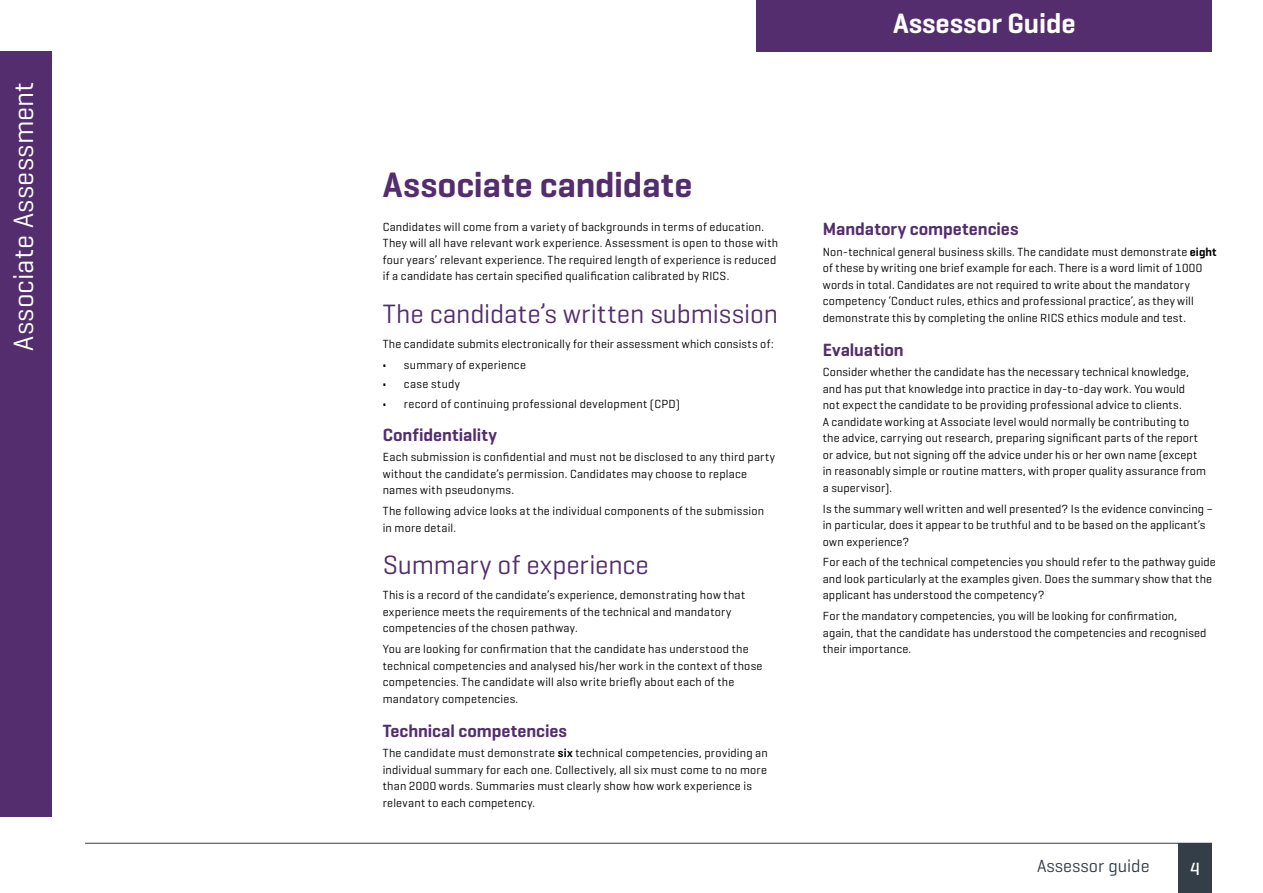
<style>
.page{position:relative;width:1263px;height:893px;background:#fff}
.page>*{position:absolute;margin:0;border:0;box-sizing:border-box;transform-origin:0 0}
.t1{font:600 36px "Geogrotesque";color:#532d6d}
.t2{font:28.5px "Geogrotesque";letter-spacing:.01em;color:#fff}
.t3{font:600 28.5px "Geogrotesque";letter-spacing:-.005em;color:#fff}
.t4{font:27px "Geogrotesque";letter-spacing:-.005em;color:#532d6d}
.t5{font:600 18px "Geogrotesque";color:#532d6d}
.t6{font:18px "Geogrotesque";color:#333e48}
.t7{font:500 18px "Geogrotesque";color:#fff}
.t8{font:12px/16.5px "Geogrotesque";letter-spacing:.015em;color:#000}
.s1{font-weight:700}
.s2{font-weight:600}
</style>
<div class="page">
<div style="left:1178px;top:843px;width:34px;height:50px;background:#333e48"></div>
<hr style="left:85px;top:843px;width:1127px;height:1px;background:#333e48">
<div style="left:0;top:51px;width:51px;height:765px;background:#532d6d"></div>
<div style="left:757px;top:0;width:455px;height:51px;background:#532d6d"></div>
<h2 class="t2" style="left:6px;top:351px;width:271px;rotate:-90deg">Associate Assessment</h2>
<h2 class="t3" style="left:893px;top:6px;width:184px">Assessor Guide</h2>
<h1 class="t1" style="left:383px;top:162px;width:311px">Associate candidate</h1>
<p class="t8" style="left:383px;top:218px;width:397px">Candidates will come from a variety of backgrounds in terms of education.<br>They will all have relevant work experience. Assessment is open to those with four years’ relevant experience. The required length of experience is reduced if a candidate has certain specified qualification calibrated by RICS.</p>
<h3 class="t4" style="left:383px;top:297px;width:397px">The candidate’s written submission</h3>
<p class="t8" style="left:383px;top:335px;width:392px">The candidate submits electronically for their assessment which consists of:</p>
<p class="t8" style="left:383px;top:356px;width:145px"><span class="s1">•</span> summary of experience</p>
<p class="t8" style="left:383px;top:376px;width:79px"><span class="s1">•</span> case study</p>
<p class="t8" style="left:383px;top:395px;width:299px"><span class="s1">•</span> record of continuing professional development (CPD)</p>
<h3 class="t5" style="left:383px;top:423px;width:116px">Confidentiality</h3>
<p class="t8" style="left:383px;top:449px;width:394px">Each submission is confidential and must not be disclosed to any third party without the candidate’s permission. Candidates may choose to replace names with pseudonyms.</p>
<p class="t8" style="left:383px;top:502px;width:383px">The following advice looks at the individual components of the submission in more detail.</p>
<h3 class="t4" style="left:383px;top:548px;width:268px">Summary of experience</h3>
<p class="t8" style="left:383px;top:587px;width:364px">This is a record of the candidate’s experience, demonstrating how that experience meets the requirements of the technical and mandatory competencies of the chosen pathway.</p>
<p class="t8" style="left:383px;top:640px;width:381px">You are looking for confirmation that the candidate has understood the technical competencies and analysed his/her work in the context of those competencies. The candidate will also write briefly about each of the mandatory competencies.</p>
<h3 class="t5" style="left:383px;top:719px;width:186px">Technical competencies</h3>
<p class="t8" style="left:383px;top:744px;width:387px">The candidate must demonstrate <span class="s2">six</span> technical competencies, providing an individual summary for each one. Collectively, all six must come to no more than 2000 words. Summaries must clearly show how work experience is relevant to each competency.</p>
<h3 class="t5" style="left:823px;top:218px;width:197px">Mandatory competencies</h3>
<p class="t8" style="left:823px;top:243px;width:395px">Non-technical general business skills. The candidate must demonstrate <span class="s2">eight </span>of these by writing one brief example for each. There is a word limit of 1000 words in total. Candidates are not required to write about the mandatory competency ‘Conduct rules, ethics and professional practice’, as they will demonstrate this by completing the online RICS ethics module and test.</p>
<h3 class="t5" style="left:823px;top:338px;width:82px">Evaluation</h3>
<p class="t8" style="left:823px;top:364px;width:385px">Consider whether the candidate has the necessary technical knowledge, and has put that knowledge into practice in day-to-day work. You would<br>not expect the candidate to be providing professional advice to clients.<br>A candidate working at Associate level would normally be contributing to the advice, carrying out research, preparing significant parts of the report or advice, but not signing off the advice under his or her own name (except in reasonably simple or routine matters, with proper quality assurance from a supervisor).</p>
<p class="t8" style="left:823px;top:500px;width:392px">Is the summary well written and well presented? Is the evidence convincing – in particular, does it appear to be truthful and to be based on the applicant’s own experience?</p>
<p class="t8" style="left:823px;top:554px;width:394px">For each of the technical competencies you should refer to the pathway guide and look particularly at the examples given. Does the summary show that the applicant has understood the competency?</p>
<p class="t8" style="left:823px;top:607px;width:385px">For the mandatory competencies, you will be looking for confirmation, again, that the candidate has understood the competencies and recognised their importance.</p>
<h3 class="t6" style="left:1037px;top:854px;width:114px">Assessor guide</h3>
<h3 class="t7" style="left:1190px;top:857px;width:11px">4</h3>
</div>
